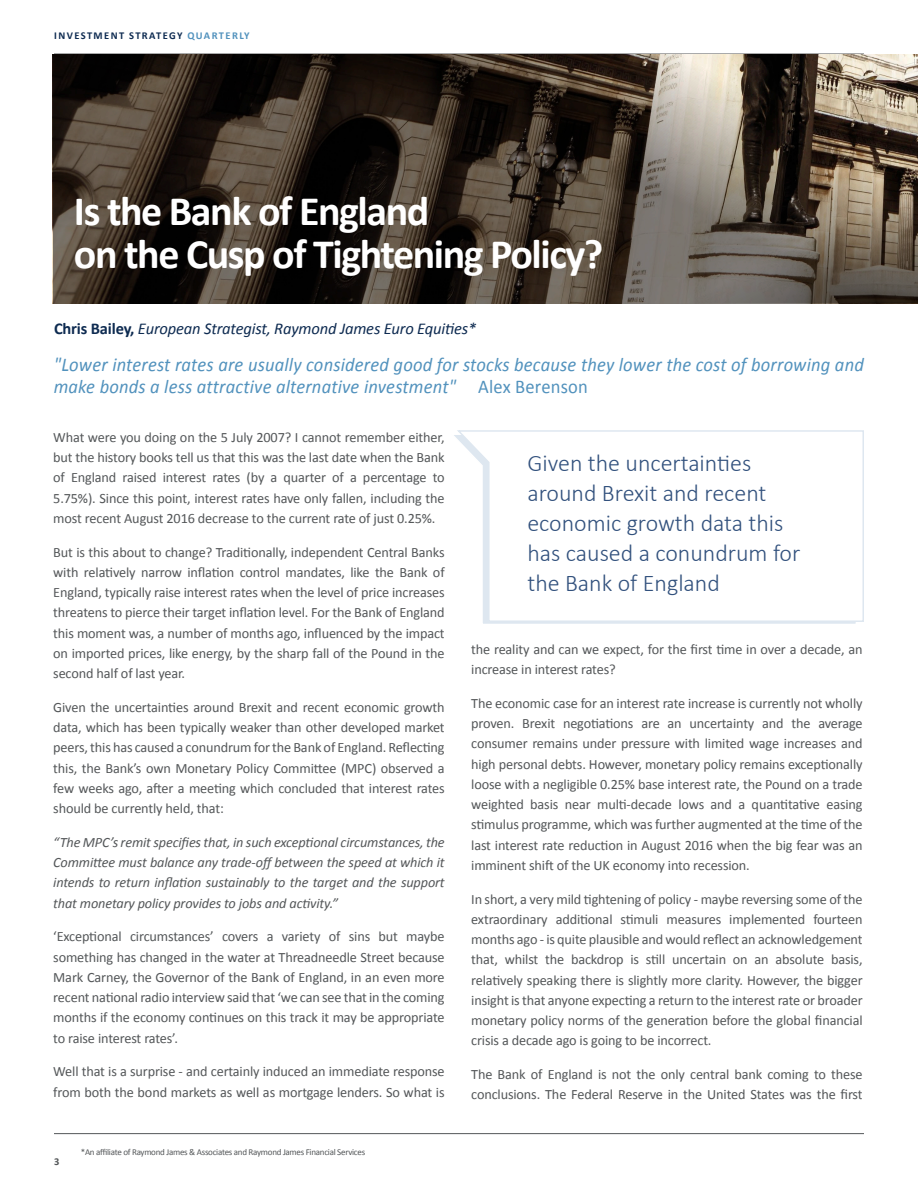
<style>
.page{position:relative;width:918px;height:1188px;background:#fff}
.page>*{position:absolute;margin:0;border:0;box-sizing:border-box;transform-origin:0 0}
.t1{font:700 42px/43.5px "Calibri";letter-spacing:-.035em;color:#fff}
.Key_Takeaways_copy{font:300 24px/30px "Calibri";color:#32517d}
.IntroCopy-Blue{font:italic 19.5px/22.5px "Calibri";letter-spacing:.01em;color:#5292bd;scale:.95 1}
.t2{font:italic 16.5px "Calibri";letter-spacing:-.01em;color:#0e2b51}
.Body_copy_9_5_13{font:14.25px/20.2px "Calibri";letter-spacing:-.01em;color:#545759;text-align:justify}
.Body_copy_9_5_13-2{font:italic 14.25px/20.2px "Calibri";letter-spacing:-.01em;color:#545759;text-align:justify}
.t3{font:700 10.5px "Calibri";letter-spacing:.135em;color:#0e2b51}
.t4{font:700 10.5px "Calibri";color:#545759}
.Body_copy_9_5_13-3{font:9px "Calibri";letter-spacing:-.03em;color:#545759}
.s1{color:#5292bd}
.s2{font-weight:700;font-style:normal}
.s3{font-style:normal}
</style>
<div class="page">
<hr style="left:54px;top:1133px;width:810px;height:1px;background:#545759">
<svg style="left:455px;top:430px;width:409px;height:193px"></svg>
<svg style="left:53px;top:54px;width:865px;height:249px;background:#473e34"></svg>
<p class="t3" style="left:54px;top:29px;width:197px">INVESTMENT STRATEGY <span class="s1">QUARTERLY</span></p>
<p class="t1" style="left:74px;top:189px;width:531px">Is the Bank of England<br>on the Cusp of Tightening Policy?</p>
<p class="t2" style="left:54px;top:317px;width:424px"><span class="s2">Chris Bailey,</span> European Strategist, Raymond James Euro Equities*</p>
<p class="IntroCopy-Blue" style="left:54px;top:352px;width:854px">"Lower interest rates are usually considered good for stocks because they lower the cost of borrowing and make bonds a less attractive alternative investment" <span class="s3">Alex Berenson</span></p>
<p class="Body_copy_9_5_13" style="left:53px;top:427px;width:393px">What were you doing on the 5 July 2007? I cannot remember either, but the history books tell us that this was the last date when the Bank of England raised interest rates (by a quarter of a percentage to 5.75%). Since this point, interest rates have only fallen, including the most recent August 2016 decrease to the current rate of just 0.25%.</p>
<p class="Body_copy_9_5_13" style="left:53px;top:542px;width:393px">But is this about to change? Traditionally, independent Central Banks with relatively narrow inflation control mandates, like the Bank of England, typically raise interest rates when the level of price increases threatens to pierce their target inflation level. For the Bank of England this moment was, a number of months ago, influenced by the impact on imported prices, like energy, by the sharp fall of the Pound in the second half of last year.</p>
<p class="Body_copy_9_5_13" style="left:53px;top:697px;width:393px">Given the uncertainties around Brexit and recent economic growth data, which has been typically weaker than other developed market peers, this has caused a conundrum for the Bank of England. Reflecting this, the Bank’s own Monetary Policy Committee (MPC) observed a few weeks ago, after a meeting which concluded that interest rates should be currently held, that:</p>
<p class="Body_copy_9_5_13-2" style="left:53px;top:831px;width:393px">“The MPC’s remit specifies that, in such exceptional circumstances, the Committee must balance any trade-off between the speed at which it intends to return inflation sustainably to the target and the support that monetary policy provides to jobs and activity.”</p>
<p class="Body_copy_9_5_13" style="left:53px;top:927px;width:393px">‘Exceptional circumstances’ covers a variety of sins but maybe something has changed in the water at Threadneedle Street because Mark Carney, the Governor of the Bank of England, in an even more recent national radio interview said that ‘we can see that in the coming months if the economy continues on this track it may be appropriate to raise interest rates’.</p>
<p class="Body_copy_9_5_13" style="left:53px;top:1062px;width:393px">Well that is a surprise - and certainly induced an immediate response from both the bond markets as well as mortgage lenders. So what is</p>
<p class="t4" style="left:54px;top:1155px;width:7px">3</p>
<p class="Body_copy_9_5_13-3" style="left:81px;top:1147px;width:286px">*An affiliate of Raymond James &amp; Associates and Raymond James Financial Services</p>
<p class="Key_Takeaways_copy" style="left:527px;top:448px;width:274px">Given the uncertainties around Brexit and recent economic growth data this has caused a conundrum for the Bank of England</p>
<p class="Body_copy_9_5_13" style="left:471px;top:639px;width:393px">the reality and can we expect, for the first time in over a decade, an increase in interest rates?</p>
<p class="Body_copy_9_5_13" style="left:471px;top:693px;width:393px">The economic case for an interest rate increase is currently not wholly proven. Brexit negotiations are an uncertainty and the average consumer remains under pressure with limited wage increases and high personal debts. However, monetary policy remains exceptionally loose with a negligible 0.25% base interest rate, the Pound on a trade weighted basis near multi-decade lows and a quantitative easing stimulus programme, which was further augmented at the time of the last interest rate reduction in August 2016 when the big fear was an imminent shift of the UK economy into recession.</p>
<p class="Body_copy_9_5_13" style="left:471px;top:889px;width:393px">In short, a very mild tightening of policy - maybe reversing some of the extraordinary additional stimuli measures implemented fourteen months ago - is quite plausible and would reflect an acknowledgement that, whilst the backdrop is still uncertain on an absolute basis, relatively speaking there is slightly more clarity. However, the bigger insight is that anyone expecting a return to the interest rate or broader monetary policy norms of the generation before the global financial crisis a decade ago is going to be incorrect.</p>
<p class="Body_copy_9_5_13" style="left:471px;top:1064px;width:393px">The Bank of England is not the only central bank coming to these conclusions. The Federal Reserve in the United States was the first</p>
</div>
